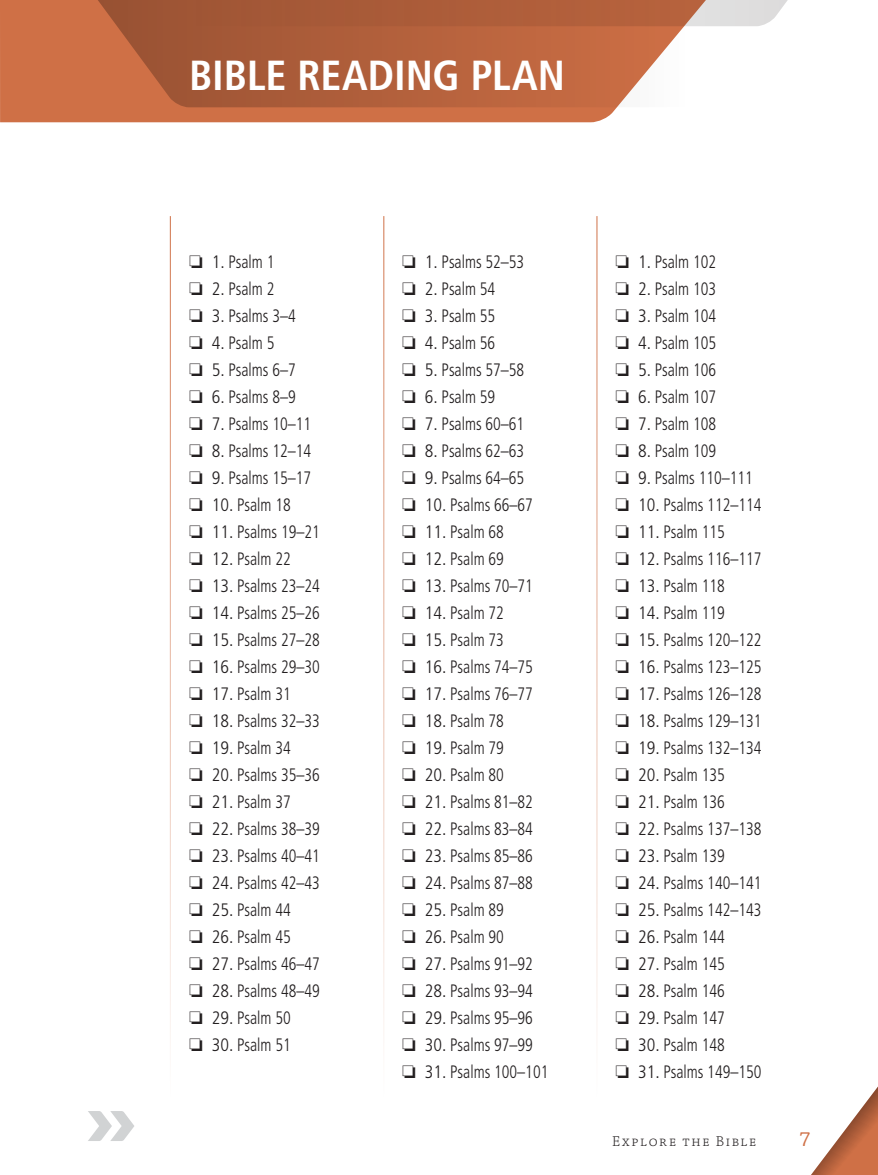
<style>
.page{position:relative;width:878px;height:1175px;background:#fff}
.page>*{position:absolute;margin:0;border:0;box-sizing:border-box;transform-origin:0 0}
.t1{font:700 condensed 42px "Frutiger LT Std";letter-spacing:-.005em;color:#fff}
.t2{font:21px "Chaparral Pro Capt";color:#cf7046}
.t3{font:300 condensed 18px/27px "Frutiger LT Std";color:#231f20}
.t4{font:300 15px "Chaparral Pro";letter-spacing:.115em;color:#231f20}
</style>
<div class="page">
<svg style="left:88px;top:1111px;width:46px;height:30px"></svg>
<svg style="left:811px;top:1086px;width:67px;height:88px"></svg>
<div style="left:0;top:0;width:617px;height:122px;background:#cf7046"></div>
<svg style="left:88px;top:0;width:597px;height:107px;background:#b96a47"></svg>
<svg style="left:189px;top:0;width:599px;height:26px;background:#b47153"></svg>
<hr style="left:383px;top:216px;width:1px;height:881px;background:#cf7046">
<hr style="left:170px;top:216px;width:1px;height:881px;background:#cf7046">
<hr style="left:596px;top:216px;width:1px;height:881px;background:#cf7046">
<h1 class="t1" style="left:189px;top:50px;width:377px">BIBLE READING PLAN</h1>
<p class="t3" style="left:189px;top:248px;width:132px">❏ 1. Psalm 1<br>❏ 2. Psalm 2<br>❏ 3. Psalms 3–4<br>❏ 4. Psalm 5<br>❏ 5. Psalms 6–7<br>❏ 6. Psalms 8–9<br>❏ 7. Psalms 10–11 ❏ 8. Psalms 12–14 ❏ 9. Psalms 15–17 ❏ 10. Psalm 18<br>❏ 11. Psalms 19–21 ❏ 12. Psalm 22<br>❏ 13. Psalms 23–24 ❏ 14. Psalms 25–26 ❏ 15. Psalms 27–28 ❏ 16. Psalms 29–30 ❏ 17. Psalm 31<br>❏ 18. Psalms 32–33 ❏ 19. Psalm 34<br>❏ 20. Psalms 35–36 ❏ 21. Psalm 37<br>❏ 22. Psalms 38–39 ❏ 23. Psalms 40–41 ❏ 24. Psalms 42–43 ❏ 25. Psalm 44<br>❏ 26. Psalm 45<br>❏ 27. Psalms 46–47 ❏ 28. Psalms 48–49 ❏ 29. Psalm 50<br>❏ 30. Psalm 51</p>
<p class="t3" style="left:402px;top:248px;width:148px">❏ 1. Psalms 52–53<br>❏ 2. Psalm 54<br>❏ 3. Psalm 55<br>❏ 4. Psalm 56<br>❏ 5. Psalms 57–58<br>❏ 6. Psalm 59<br>❏ 7. Psalms 60–61<br>❏ 8. Psalms 62–63<br>❏ 9. Psalms 64–65<br>❏ 10. Psalms 66–67 ❏ 11. Psalm 68<br>❏ 12. Psalm 69<br>❏ 13. Psalms 70–71 ❏ 14. Psalm 72<br>❏ 15. Psalm 73<br>❏ 16. Psalms 74–75 ❏ 17. Psalms 76–77 ❏ 18. Psalm 78<br>❏ 19. Psalm 79<br>❏ 20. Psalm 80<br>❏ 21. Psalms 81–82 ❏ 22. Psalms 83–84 ❏ 23. Psalms 85–86 ❏ 24. Psalms 87–88 ❏ 25. Psalm 89<br>❏ 26. Psalm 90<br>❏ 27. Psalms 91–92 ❏ 28. Psalms 93–94 ❏ 29. Psalms 95–96 ❏ 30. Psalms 97–99 ❏ 31. Psalms 100–101</p>
<p class="t3" style="left:615px;top:248px;width:148px">❏ 1. Psalm 102<br>❏ 2. Psalm 103<br>❏ 3. Psalm 104<br>❏ 4. Psalm 105<br>❏ 5. Psalm 106<br>❏ 6. Psalm 107<br>❏ 7. Psalm 108<br>❏ 8. Psalm 109<br>❏ 9. Psalms 110–111 ❏ 10. Psalms 112–114 ❏ 11. Psalm 115<br>❏ 12. Psalms 116–117 ❏ 13. Psalm 118<br>❏ 14. Psalm 119<br>❏ 15. Psalms 120–122 ❏ 16. Psalms 123–125 ❏ 17. Psalms 126–128 ❏ 18. Psalms 129–131 ❏ 19. Psalms 132–134 ❏ 20. Psalm 135<br>❏ 21. Psalm 136<br>❏ 22. Psalms 137–138 ❏ 23. Psalm 139<br>❏ 24. Psalms 140–141 ❏ 25. Psalms 142–143 ❏ 26. Psalm 144<br>❏ 27. Psalm 145<br>❏ 28. Psalm 146<br>❏ 29. Psalm 147<br>❏ 30. Psalm 148<br>❏ 31. Psalms 149–150</p>
<p class="t4" style="left:612px;top:1133px;width:146px">EXPLORE THE BIBLE</p>
<p class="t2" style="left:799px;top:1127px;width:13px">7</p>
</div>
